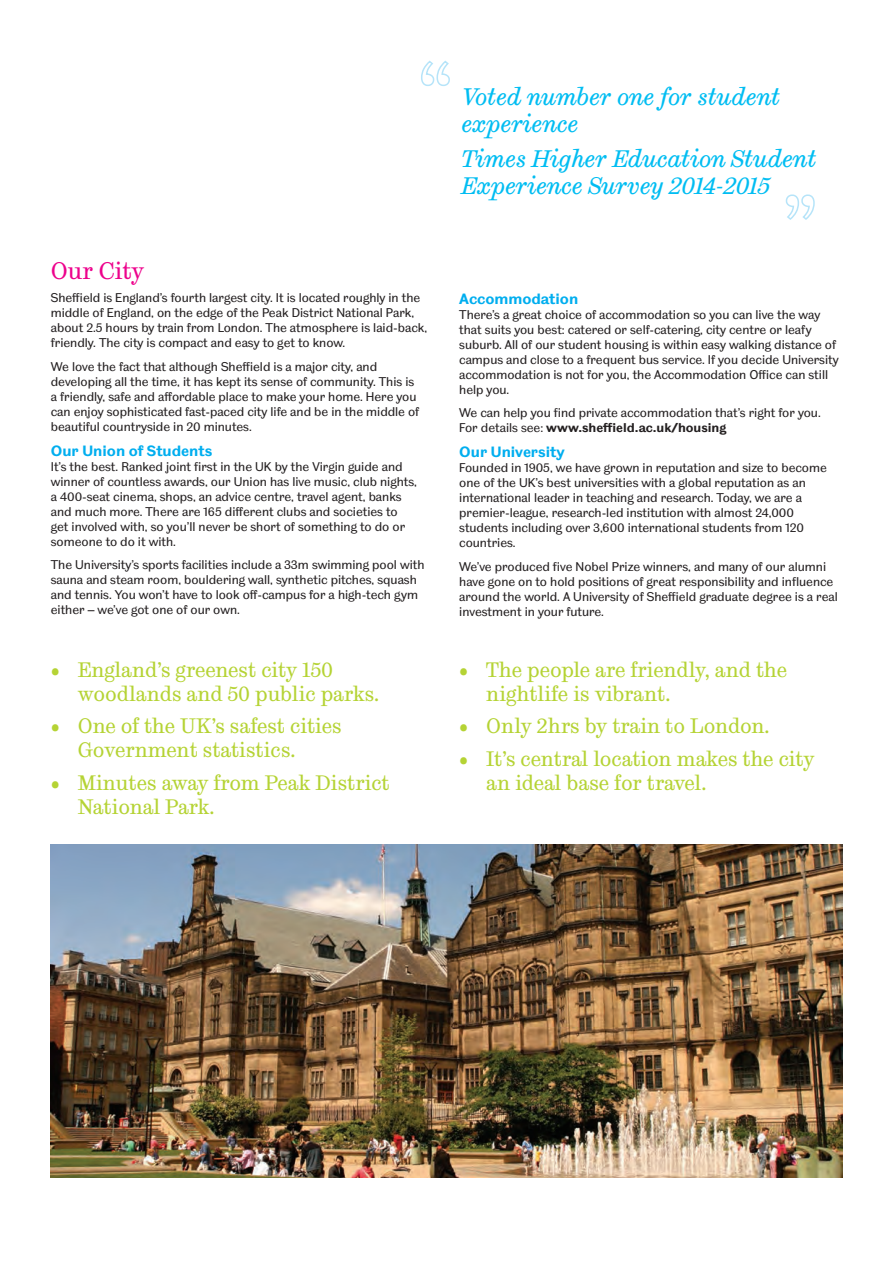
<style>
.page{position:relative;width:882px;height:1262px;background:#fff}
.page>*{position:absolute;margin:0;border:0;box-sizing:border-box;transform-origin:0 0}
.sub_head{font:italic 24px/27px "TUOS Stephenson";color:#01bdf2}
.sub_head-2{font:24px "TUOS Stephenson";color:#ed028c}
.t1{font:21px/24px "TUOS Stephenson";color:#b5d334}
.body{font:700 15px "TUOS Blake";color:#00aeef}
.body-2{font:12.75px/15px "TUOS Blake";color:#231f20}
.s1{font-weight:700}
</style>
<div class="page">
<svg style="left:421px;top:60px;width:29px;height:26px"></svg>
<svg style="left:785px;top:194px;width:30px;height:26px"></svg>
<img style="left:51px;top:844px;width:791px;height:333px">
<p class="sub_head-2" style="left:51px;top:255px;width:95px">Our City</p>
<p class="body-2" style="left:51px;top:290px;width:378px">Sheffield is England’s fourth largest city. It is located roughly in the middle of England, on the edge of the Peak District National Park, about 2.5 hours by train from London. The atmosphere is laid-back, friendly. The city is compact and easy to get to know.</p>
<p class="body-2" style="left:51px;top:358px;width:370px">We love the fact that although Sheffield is a major city, and developing all the time, it has kept its sense of community. This is a friendly, safe and affordable place to make your home. Here you can enjoy sophisticated fast-paced city life and be in the middle of beautiful countryside in 20 minutes.</p>
<p class="body" style="left:51px;top:441px;width:163px">Our Union of Students</p>
<p class="body-2" style="left:51px;top:458px;width:368px">It’s the best. Ranked joint first in the UK by the Virgin guide and winner of countless awards, our Union has live music, club nights, a 400-seat cinema, shops, an advice centre, travel agent, banks and much more. There are 165 different clubs and societies to get involved with, so you’ll never be short of something to do or someone to do it with.</p>
<p class="body-2" style="left:51px;top:557px;width:375px">The University’s sports facilities include a 33m swimming pool with sauna and steam room, bouldering wall, synthetic pitches, squash and tennis. You won’t have to look off-campus for a high-tech gym either – we’ve got one of our own.</p>
<p class="t1" style="left:78px;top:657px;width:303px;text-indent:-27px">• England’s greenest city 150 woodlands and 50 public parks.</p>
<p class="t1" style="left:78px;top:714px;width:265px;text-indent:-27px">• One of the UK’s safest cities<br>Government statistics.</p>
<p class="t1" style="left:78px;top:770px;width:313px;text-indent:-27px">• Minutes away from Peak District<br>National Park.</p>
<p class="sub_head" style="left:462px;top:83px;width:320px">Voted number one for student experience</p>
<p class="sub_head" style="left:462px;top:146px;width:356px">Times Higher Education Student<br>Experience Survey 2014-2015</p>
<p class="body" style="left:459px;top:289px;width:120px">Accommodation</p>
<p class="body-2" style="left:459px;top:306px;width:381px">There’s a great choice of accommodation so you can live the way that suits you best: catered or self-catering, city centre or leafy suburb. All of our student housing is within easy walking distance of campus and close to a frequent bus service. If you decide University accommodation is not for you, the Accommodation Office can still help you.</p>
<p class="body-2" style="left:459px;top:405px;width:363px">We can help you find private accommodation that’s right for you.<br>For details see: <span class="s1">www.sheffield.ac.uk/housing</span></p>
<p class="body" style="left:459px;top:442px;width:107px">Our University</p>
<p class="body-2" style="left:459px;top:460px;width:369px">Founded in 1905, we have grown in reputation and size to become one of the UK’s best universities with a global reputation as an international leader in teaching and research. Today, we are a premier-league, research-led institution with almost 24,000 students including over 3,600 international students from 120 countries.</p>
<p class="body-2" style="left:459px;top:558px;width:380px">We’ve produced five Nobel Prize winners, and many of our alumni have gone on to hold positions of great responsibility and influence around the world. A University of Sheffield graduate degree is a real investment in your future.</p>
<p class="t1" style="left:486px;top:657px;width:302px;text-indent:-27px">• The people are friendly, and the nightlife is vibrant.</p>
<p class="t1" style="left:459px;top:714px;width:312px">• Only 2hrs by train to London.</p>
<p class="t1" style="left:486px;top:746px;width:330px;text-indent:-27px">• It’s central location makes the city an ideal base for travel.</p>
</div>
